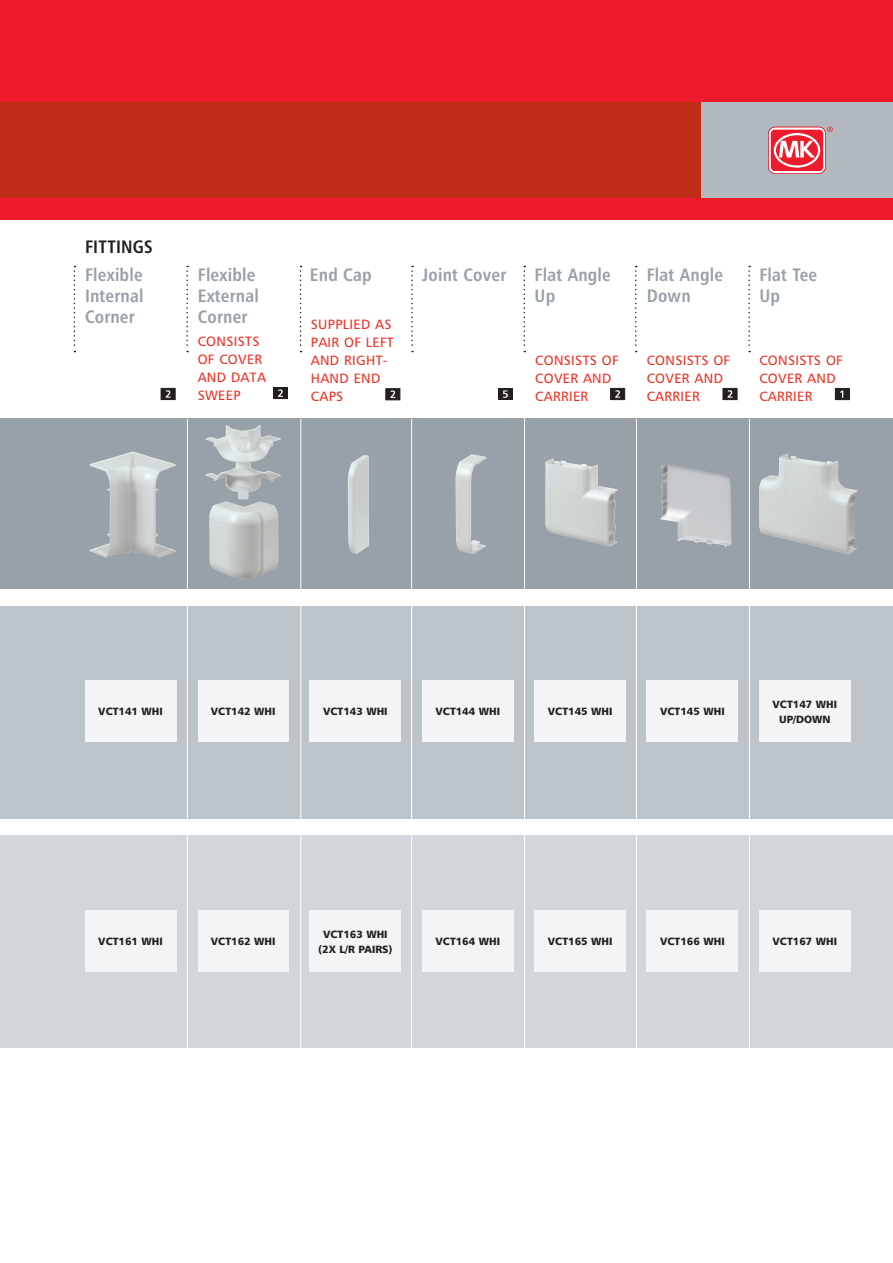
<style>
.page{position:relative;width:893px;height:1263px;background:#fff}
.page>*{position:absolute;margin:0;border:0;box-sizing:border-box;transform-origin:0 0}
.t1{font:18px/21px "Humanist 777 BT Bold Condensed B";letter-spacing:.01em;color:#97a1a7}
.t2{font:18px "Humanist 777 BT Bold Condensed B";letter-spacing:.01em;color:#231f20}
.t3{font:13.5px/18px "Humanist 777 BT Roman B";letter-spacing:.025em;color:#ee2e22}
.t4{font:10.5px/15px "Humanist 777 BT Black B";color:#231f20;text-align:center}
</style>
<div class="page">
<div style="left:0;top:0;width:893px;height:219px;background:#ee1b2c"></div>
<div style="left:0;top:102px;width:893px;height:96px;background:#be2d18"></div>
<div style="left:702px;top:102px;width:191px;height:96px;background:#b1b9bf"></div>
<svg style="left:768px;top:127px;width:65px;height:47px;background:#eb7781"></svg>
<svg style="left:16px;top:419px;width:877px;height:170px;background:#a1a9ae"></svg>
<div style="left:6px;top:606px;width:887px;height:213px;background:#bdc4c9"></div>
<div style="left:6px;top:836px;width:887px;height:212px;background:#d1d6da"></div>
<svg style="left:186px;top:266px;width:2px;height:86px"></svg>
<svg style="left:74px;top:266px;width:1px;height:86px"></svg>
<svg style="left:300px;top:266px;width:2px;height:86px"></svg>
<svg style="left:411px;top:266px;width:2px;height:86px"></svg>
<svg style="left:524px;top:266px;width:1px;height:86px"></svg>
<svg style="left:635px;top:266px;width:2px;height:86px"></svg>
<svg style="left:748px;top:266px;width:2px;height:86px"></svg>
<hr style="left:187px;top:419px;width:1px;height:844px;background:#fff">
<hr style="left:300px;top:419px;width:1px;height:844px;background:#fff">
<hr style="left:411px;top:419px;width:1px;height:844px;background:#fff">
<hr style="left:636px;top:419px;width:1px;height:844px;background:#fff">
<hr style="left:749px;top:419px;width:1px;height:844px;background:#fff">
<div style="left:0;top:419px;width:16px;height:170px;background:#97a1a7"></div>
<div style="left:0;top:606px;width:16px;height:213px;background:#bdc4c9"></div>
<div style="left:0;top:836px;width:16px;height:212px;background:#d1d6da"></div>
<div style="left:85px;top:680px;width:91px;height:62px;background:#f2f4f5"></div>
<div style="left:85px;top:910px;width:91px;height:62px;background:#f2f4f5"></div>
<img style="left:90px;top:452px;width:42px;height:92px">
<img style="left:348px;top:455px;width:15px;height:92px">
<img style="left:545px;top:459px;width:7px;height:72px">
<img style="left:660px;top:463px;width:6px;height:56px">
<hr style="left:524px;top:400px;width:1px;height:859px;background:#fff">
<div style="left:198px;top:680px;width:91px;height:62px;background:#f2f4f5"></div>
<div style="left:198px;top:910px;width:91px;height:62px;background:#f2f4f5"></div>
<div style="left:310px;top:680px;width:91px;height:62px;background:#f2f4f5"></div>
<div style="left:310px;top:910px;width:91px;height:62px;background:#f2f4f5"></div>
<div style="left:422px;top:680px;width:91px;height:62px;background:#f2f4f5"></div>
<div style="left:422px;top:910px;width:91px;height:62px;background:#f2f4f5"></div>
<div style="left:535px;top:680px;width:91px;height:62px;background:#f2f4f5"></div>
<div style="left:535px;top:910px;width:91px;height:62px;background:#f2f4f5"></div>
<div style="left:647px;top:680px;width:91px;height:62px;background:#f2f4f5"></div>
<div style="left:647px;top:910px;width:91px;height:62px;background:#f2f4f5"></div>
<div style="left:759px;top:680px;width:91px;height:62px;background:#f2f4f5"></div>
<div style="left:759px;top:910px;width:91px;height:62px;background:#f2f4f5"></div>
<svg style="left:458px;top:454px;width:13px;height:11px"></svg>
<img style="left:760px;top:454px;width:27px;height:29px">
<img style="left:217px;top:425px;width:42px;height:14px">
<img style="left:209px;top:501px;width:17px;height:70px">
<svg style="left:160px;top:388px;width:16px;height:13px"></svg>
<div style="left:161px;top:388px;width:14px;height:12px;background:#231f20"></div>
<svg style="left:166px;top:390px;width:5px;height:8px"></svg>
<div style="left:273px;top:388px;width:15px;height:11px;background:#231f20"></div>
<svg style="left:278px;top:389px;width:5px;height:8px"></svg>
<svg style="left:385px;top:389px;width:16px;height:12px"></svg>
<div style="left:386px;top:389px;width:14px;height:11px;background:#231f20"></div>
<svg style="left:390px;top:390px;width:5px;height:8px"></svg>
<svg style="left:512px;top:388px;width:1px;height:12px"></svg>
<div style="left:498px;top:388px;width:14px;height:12px;background:#231f20"></div>
<svg style="left:503px;top:390px;width:5px;height:8px"></svg>
<svg style="left:610px;top:388px;width:16px;height:13px"></svg>
<div style="left:610px;top:388px;width:15px;height:12px;background:#231f20;border:1px solid #231f20"></div>
<svg style="left:615px;top:390px;width:5px;height:8px"></svg>
<svg style="left:722px;top:388px;width:16px;height:13px"></svg>
<svg style="left:723px;top:388px;width:14px;height:12px"></svg>
<svg style="left:728px;top:390px;width:4px;height:8px"></svg>
<svg style="left:834px;top:388px;width:16px;height:13px"></svg>
<div style="left:835px;top:388px;width:14px;height:12px;background:#231f20"></div>
<svg style="left:840px;top:390px;width:3px;height:8px"></svg>
<h1 class="t2" style="left:85px;top:235px;width:69px">FITTINGS</h1>
<h1 class="t1" style="left:85px;top:264px;width:60px;text-align:justify">Flexible Internal Corner</h1>
<h1 class="t1" style="left:198px;top:264px;width:63px">Flexible<br>External<br>Corner</h1>
<h1 class="t1" style="left:310px;top:264px;width:63px">End Cap</h1>
<h1 class="t1" style="left:422px;top:264px;width:86px">Joint Cover</h1>
<h1 class="t1" style="left:535px;top:264px;width:78px">Flat Angle<br>Up</h1>
<h1 class="t1" style="left:647px;top:264px;width:78px">Flat Angle<br>Down</h1>
<h1 class="t1" style="left:759px;top:264px;width:59px">Flat Tee<br>Up</h1>
<p class="t3" style="left:311px;top:315px;width:84px">SUPPLI ED AS<br>PAI R OF LEFT<br>AND</p>
<p class="t3" style="left:198px;top:332px;width:63px">CON SI STS<br>OF COV</p>
<p class="t3" style="left:247px;top:350px;width:17px">ER</p>
<p class="t3" style="left:535px;top:351px;width:76px">CON SI STS OF<br>COV</p>
<p class="t3" style="left:647px;top:351px;width:76px">CON SI STS OF<br>COV</p>
<p class="t3" style="left:759px;top:351px;width:76px">CON SI STS OF<br>COV</p>
<p class="t3" style="left:344px;top:351px;width:45px">RI GHT-</p>
<p class="t3" style="left:311px;top:369px;width:20px">HAND</p>
<p class="t3" style="left:354px;top:369px;width:18px">END</p>
<p class="t3" style="left:311px;top:387px;width:34px">CAPS</p>
<p class="t3" style="left:198px;top:368px;width:11px">AND</p>
<p class="t3" style="left:198px;top:368px;width:68px;text-indent:33px">DATA<br>SWEEP</p>
<p class="t3" style="left:535px;top:369px;width:59px;text-align:right">ER AND<br>CARRI ER</p>
<p class="t3" style="left:647px;top:369px;width:59px;text-align:right">ER AND<br>CARRI ER</p>
<p class="t3" style="left:759px;top:369px;width:59px;text-align:right">ER AND<br>CARRI ER</p>
<p class="t4" style="left:98px;top:704px;width:66px">VCT141 WHI</p>
<p class="t4" style="left:211px;top:704px;width:66px">VCT142 WHI</p>
<p class="t4" style="left:323px;top:704px;width:66px">VCT143 WHI</p>
<p class="t4" style="left:435px;top:704px;width:66px">VCT144 WHI</p>
<p class="t4" style="left:548px;top:704px;width:66px">VCT145 WHI</p>
<p class="t4" style="left:660px;top:704px;width:66px">VCT145 WHI</p>
<p class="t4" style="left:779px;top:696px;width:60px;text-align:left;text-indent:-6px">VCT147 WHI<br>UP/DOW</p>
<p class="t4" style="left:823px;top:711px;width:10px">N</p>
<p class="t4" style="left:98px;top:934px;width:66px">VCT161 WHI</p>
<p class="t4" style="left:211px;top:934px;width:66px">VCT162 WHI</p>
<p class="t4" style="left:318px;top:926px;width:76px">VCT163 WHI (2X L/R PAI RS)</p>
<p class="t4" style="left:435px;top:934px;width:66px">VCT164 WHI</p>
<p class="t4" style="left:548px;top:934px;width:66px">VCT165 WHI</p>
<p class="t4" style="left:660px;top:934px;width:66px">VCT166 WHI</p>
<p class="t4" style="left:773px;top:934px;width:66px">VCT167 WHI</p>
</div>
